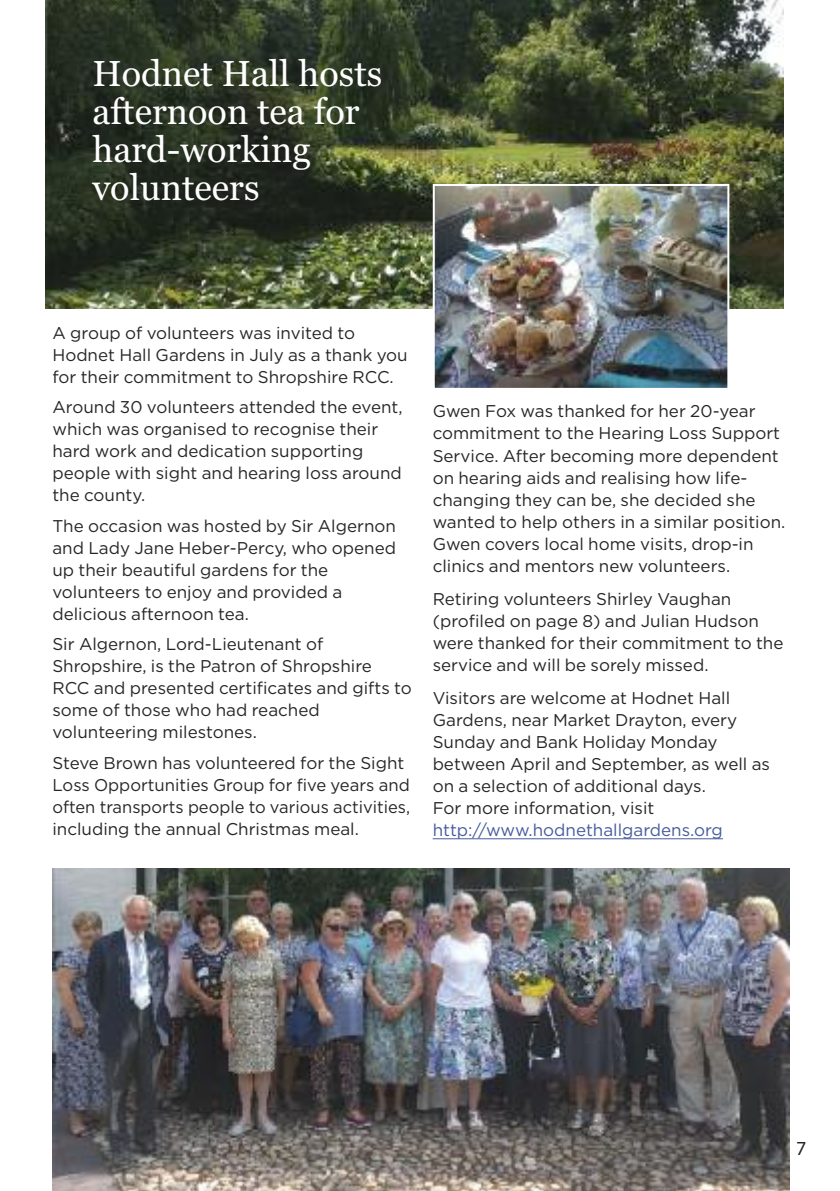
<style>
.page{position:relative;width:840px;height:1191px;background:#fff}
.page>*{position:absolute;margin:0;border:0;box-sizing:border-box;transform-origin:0 0}
.t1{font:36px/38px "Georgia";color:#fff}
.t2{font:20px "Myriad Pro";color:#272627}
.t3{font:17px/22px "Gotham";color:#272627}
.t4{font:17px "Gotham";color:#455b9e}
</style>
<div class="page">
<img style="left:46px;top:0;width:736px;height:309px">
<hr style="left:432px;top:838px;width:290px;height:1px;background:#455b9e">
<img style="left:52px;top:868px;width:737px;height:323px">
<img style="left:435px;top:187px;width:291px;height:200px">
<div style="left:432px;top:184px;width:297px;height:206px;border:2px solid #fff"></div>
<h1 class="t1" style="left:92px;top:54px;width:291px">Hodnet Hall hosts afternoon tea for hard-working volunteers</h1>
<p class="t3" style="left:52px;top:321px;width:356px">A group of volunteers was invited to<br>Hodnet Hall Gardens in July as a thank you for their commitment to Shropshire RCC.</p>
<p class="t3" style="left:52px;top:396px;width:351px">Around 30 volunteers attended the event, which was organised to recognise their hard work and dedication supporting people with sight and hearing loss around the county.</p>
<p class="t3" style="left:52px;top:514px;width:345px">The occasion was hosted by Sir Algernon and Lady Jane Heber-Percy, who opened up their beautiful gardens for the volunteers to enjoy and provided a delicious afternoon tea.</p>
<p class="t3" style="left:52px;top:633px;width:361px">Sir Algernon, Lord-Lieutenant of Shropshire, is the Patron of Shropshire RCC and presented certificates and gifts to some of those who had reached volunteering milestones.</p>
<p class="t3" style="left:52px;top:751px;width:359px">Steve Brown has volunteered for the Sight Loss Opportunities Group for five years and often transports people to various activities, including the annual Christmas meal.</p>
<p class="t3" style="left:432px;top:400px;width:354px">Gwen Fox was thanked for her 20-year commitment to the Hearing Loss Support Service. After becoming more dependent on hearing aids and realising how life&shy;changing they can be, she decided she wanted to help others in a similar position.<br>Gwen covers local home visits, drop-in clinics and mentors new volunteers.</p>
<p class="t3" style="left:432px;top:587px;width:352px">Retiring volunteers Shirley Vaughan (profiled on page 8) and Julian Hudson were thanked for their commitment to the service and will be sorely missed.</p>
<p class="t3" style="left:432px;top:687px;width:338px">Visitors are welcome at Hodnet Hall Gardens, near Market Drayton, every Sunday and Bank Holiday Monday between April and September, as well as on a selection of additional days.<br>For more information, visit</p>
<p class="t4" style="left:432px;top:821px;width:291px">http://www.hodnethallgardens.org</p>
<p class="t2" style="left:795px;top:1141px;width:12px">7</p>
</div>
